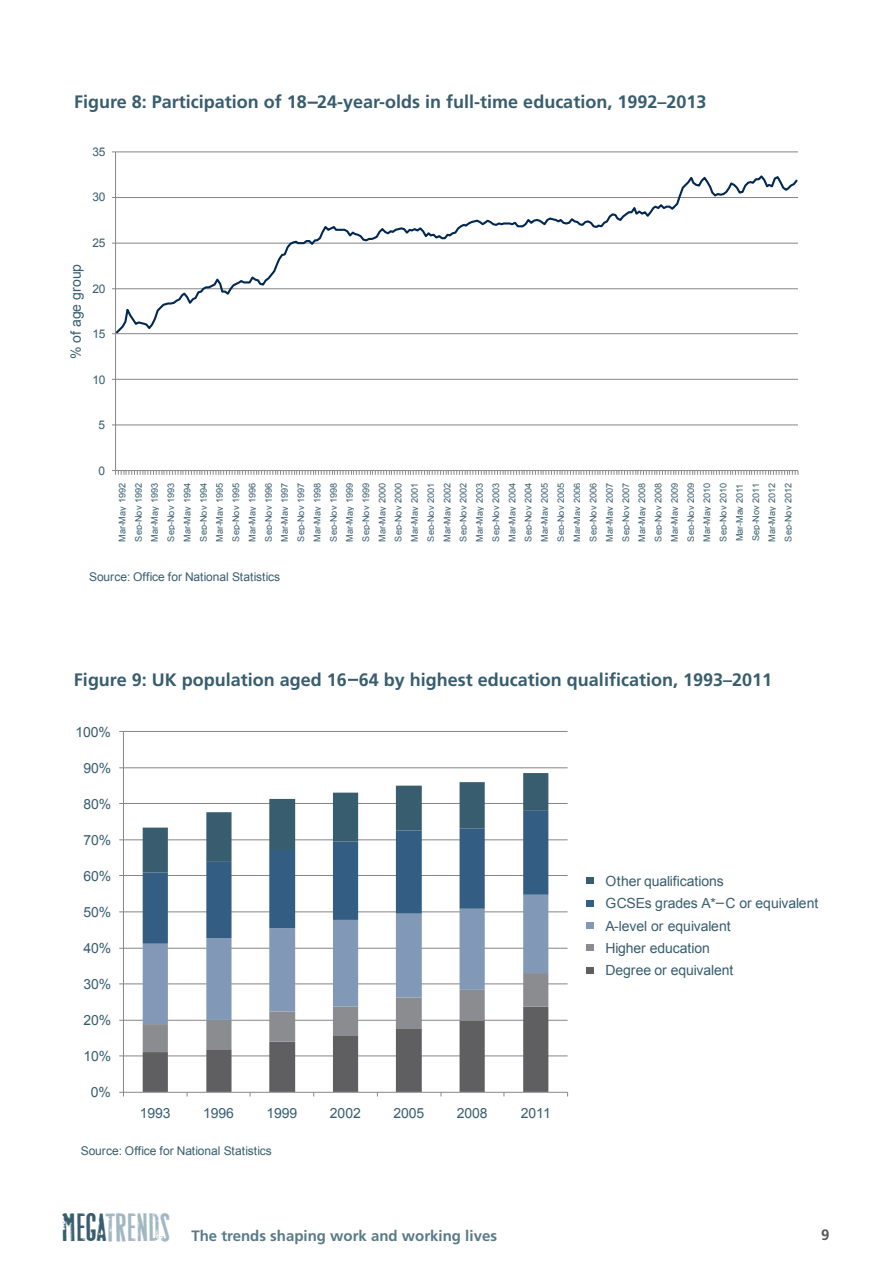
<style>
.page{position:relative;width:893px;height:1263px;background:#fff}
.page>*{position:absolute;margin:0;border:0;box-sizing:border-box;transform-origin:0 0}
.t1{font:43.05px "Roadkill";color:#a1b7c2}
.t2{font:700 18px "Frutiger";color:#375d6e}
.t3{font:700 15px "Frutiger";color:#587a89}
.t4{font:700 15px "Frutiger";color:#57585a}
.t5{font:14.1px "Arial";letter-spacing:-.005em;color:#375d6e}
.t6{font:13.95px/22.5px "Arial";letter-spacing:-.005em;color:#375d6e}
.t7{font:12px "Arial";letter-spacing:-.005em;color:#375d6e}
.t8{font:9.15px/16.2px "Arial";letter-spacing:-.015em;color:#375d6e;text-align:justify}
.s1{color:#375d6e}
</style>
<div class="page">
<hr style="left:116px;top:152px;width:682px;height:1px;background:#878686">
<hr style="left:116px;top:379px;width:682px;height:1px;background:#878686">
<hr style="left:116px;top:425px;width:682px;height:1px;background:#878686">
<hr style="left:115px;top:152px;width:1px;height:319px;background:#878686">
<svg style="left:112px;top:470px;width:687px;height:5px"></svg>
<svg style="left:116px;top:175px;width:682px;height:160px"></svg>
<svg style="left:308px;top:102px;width:10px;height:2px"></svg>
<svg style="left:348px;top:679px;width:10px;height:2px"></svg>
<hr style="left:123px;top:731px;width:445px;height:1px;background:#878686">
<hr style="left:123px;top:767px;width:445px;height:1px;background:#878686">
<hr style="left:123px;top:803px;width:445px;height:1px;background:#878686">
<hr style="left:123px;top:839px;width:445px;height:1px;background:#878686">
<hr style="left:123px;top:875px;width:445px;height:1px;background:#878686">
<hr style="left:123px;top:911px;width:445px;height:1px;background:#878686">
<hr style="left:123px;top:948px;width:445px;height:1px;background:#878686">
<hr style="left:123px;top:983px;width:445px;height:1px;background:#878686">
<hr style="left:123px;top:1020px;width:445px;height:1px;background:#878686">
<hr style="left:123px;top:1055px;width:445px;height:1px;background:#878686">
<svg style="left:143px;top:944px;width:405px;height:29px"></svg>
<svg style="left:143px;top:872px;width:405px;height:72px"></svg>
<svg style="left:143px;top:773px;width:405px;height:99px"></svg>
<hr style="left:123px;top:731px;width:1px;height:361px;background:#878686">
<hr style="left:123px;top:1092px;width:445px;height:1px;background:#878686">
<svg style="left:143px;top:973px;width:405px;height:123px"></svg>
<div style="left:586px;top:877px;width:8px;height:7px;background:#375d6e"></div>
<div style="left:586px;top:900px;width:8px;height:7px;background:#345d84"></div>
<div style="left:586px;top:922px;width:8px;height:7px;background:#8198b6"></div>
<div style="left:586px;top:944px;width:8px;height:7px;background:#8a8c8f"></div>
<div style="left:586px;top:967px;width:8px;height:7px;background:#5f5f62"></div>
<p class="t2" style="left:74px;top:91px;width:634px">Figure 8: Participation of 18_24-year-olds in full-time education, 1992–2013</p>
<p class="t7" style="left:92px;top:144px;width:14px">35</p>
<p class="t7" style="left:92px;top:189px;width:14px">30</p>
<p class="t5" style="left:67px;top:358px;width:96px;rotate:-90deg">% of age group</p>
<p class="t7" style="left:92px;top:235px;width:14px">25</p>
<p class="t7" style="left:92px;top:280px;width:14px">20</p>
<p class="t7" style="left:92px;top:326px;width:14px">15</p>
<p class="t7" style="left:92px;top:371px;width:14px">10</p>
<p class="t7" style="left:99px;top:417px;width:8px">5</p>
<p class="t7" style="left:99px;top:463px;width:8px">0</p>
<p class="t8" style="left:114px;top:542px;width:60px;rotate:-90deg">Mar-May 1992<br>Sep-Nov 1992<br>Mar-May 1993<br>Sep-Nov 1993<br>Mar-May 1994<br>Sep-Nov 1994<br>Mar-May 1995<br>Sep-Nov 1995<br>Mar-May 1996<br>Sep-Nov 1996<br>Mar-May 1997<br>Sep-Nov 1997<br>Mar-May 1998<br>Sep-Nov 1998<br>Mar-May 1999<br>Sep-Nov 1999<br>Mar-May 2000<br>Sep-Nov 2000<br>Mar-May 2001<br>Sep-Nov 2001<br>Mar-May 2002<br>Sep-Nov 2002<br>Mar-May 2003<br>Sep-Nov 2003<br>Mar-May 2004<br>Sep-Nov 2004<br>Mar-May 2005<br>Sep-Nov 2005<br>Mar-May 2006<br>Sep-Nov 2006<br>Mar-May 2007<br>Sep-Nov 2007<br>Mar-May 2008<br>Sep-Nov 2008<br>Mar-May 2009<br>Sep-Nov 2009<br>Mar-May 2010<br>Sep-Nov 2010<br>Mar-May 2011<br>Sep-Nov 2011<br>Mar-May 2012<br>Sep-Nov 2012</p>
<p class="t7" style="left:89px;top:568px;width:192px">Source: Office for National Statistics</p>
<p class="t2" style="left:74px;top:669px;width:700px">Figure 9: UK population aged 16_64 by highest education qualification, 1993–2011</p>
<p class="t6" style="left:75px;top:720px;width:37px">100%</p>
<p class="t6" style="left:84px;top:756px;width:29px">90%</p>
<p class="t6" style="left:84px;top:793px;width:29px">80%</p>
<p class="t6" style="left:84px;top:829px;width:29px">70%</p>
<p class="t6" style="left:84px;top:865px;width:29px">60%</p>
<p class="t6" style="left:84px;top:901px;width:29px">50%</p>
<p class="t6" style="left:84px;top:937px;width:29px">40%</p>
<p class="t6" style="left:84px;top:973px;width:29px">30%</p>
<p class="t6" style="left:84px;top:1009px;width:29px">20%</p>
<p class="t6" style="left:84px;top:1045px;width:29px">10%</p>
<p class="t6" style="left:91px;top:1081px;width:22px">0%</p>
<p class="t6" style="left:140px;top:1101px;width:32px">1993</p>
<p class="t6" style="left:203px;top:1101px;width:32px">1996</p>
<p class="t6" style="left:267px;top:1101px;width:32px">1999</p>
<p class="t6" style="left:330px;top:1101px;width:32px">2002</p>
<p class="t6" style="left:393px;top:1101px;width:32px">2005</p>
<p class="t6" style="left:457px;top:1101px;width:32px">2008</p>
<p class="t6" style="left:521px;top:1101px;width:32px">2011</p>
<p class="t7" style="left:81px;top:1143px;width:192px">Source: Office for National Statistics</p>
<p class="t6" style="left:606px;top:870px;width:120px">Other qualifications<br>GCSEs grades A*</p>
<p class="t6" style="left:606px;top:892px;width:214px;text-indent:120px">C or equivalent<br>A-level or equivalent<br>Higher education<br>Degree or equivalent</p>
<p class="t6" style="left:716px;top:884px;width:9px">_</p>
<h1 class="t1" style="left:62px;top:1203px;width:110px"><span class="s1">MEGA</span>TRENDS</h1>
<h3 class="t3" style="left:191px;top:1226px;width:307px">The trends shaping work and working lives</h3>
<h3 class="t4" style="left:821px;top:1226px;width:10px">9</h3>
</div>
